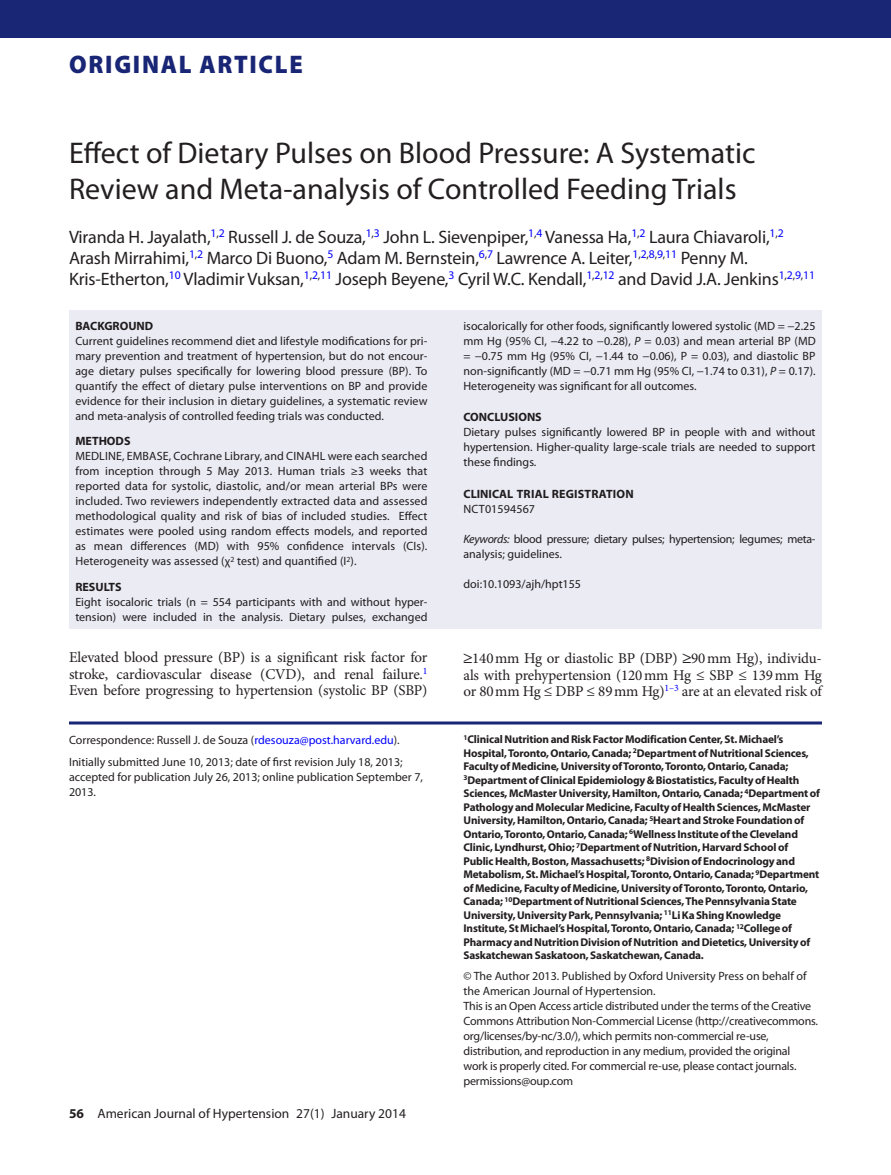
<style>
.page{position:relative;width:891px;height:1175px;background:#fff}
.page>*{position:absolute;margin:0;border:0;box-sizing:border-box;transform-origin:0 0}
.t1{font:30px/36px "Myriad Pro";color:#231f20}
.t2{font:900 25.5px "Myriad Pro";letter-spacing:.07em;color:#192575;scale:.95 1}
.t3{font:18px/21px "Myriad Pro";letter-spacing:-.01em;color:#231f20}
.t4{font:15px/16.5px "Minion Pro";letter-spacing:-.015em;color:#231f20;text-align:justify}
.t5{font:13.5px "Myriad Pro";color:#231f20}
.t6{font:12px/15px "Myriad Pro";color:#231f20;text-align:justify}
.t7{font:12px/15px "Myriad Pro";letter-spacing:-.025em;color:#231f20}
.t8{font:700 12px/15px "Myriad Pro";letter-spacing:.02em;color:#231f20}
.t9{font:700 12px "Myriad Pro";color:#231f20}
.t10{font:700 11.25px/13.5px "Myriad Pro";letter-spacing:-.015em;color:#231f20}
.s1{font-style:italic}
.s2{font-style:inherit}
.s3{font-weight:400}
.s4{font-family:"Gandhari Unicode"}
.s5{color:#00f}
.s6{font-weight:700}
</style>
<div class="page">
<div style="left:0;top:0;width:891px;height:38px;background:#192575"></div>
<hr style="left:69px;top:721px;width:753px;height:3px;background:#192575">
<div style="left:69px;top:310px;width:753px;height:318px;background:#ebebf4"></div>
<h2 class="t2" style="left:69px;top:50px;width:247px">ORIGINAL ARTICLE</h2>
<h1 class="t1" style="left:69px;top:135px;width:688px">Effect of Dietary Pulses on Blood Pressure: A Systematic<br>Review and Meta-analysis of Controlled Feeding Trials</h1>
<p class="t3" style="left:69px;top:226px;width:748px">Viranda H. Jayalath,<sup>1</sup><sup>,</sup><sup>2</sup> Russell J. de Souza,<sup>1</sup><sup>,</sup><sup>3</sup> John L. Sievenpiper,<sup>1</sup><sup>,</sup><sup>4</sup> Vanessa Ha,<sup>1</sup><sup>,</sup><sup>2</sup> Laura Chiavaroli,<sup>1</sup><sup>,</sup><sup>2<br></sup>Arash Mirrahimi,<sup>1</sup><sup>,</sup><sup>2</sup> Marco Di Buono,<sup>5</sup> Adam M. Bernstein,<sup>6</sup><sup>,</sup><sup>7</sup> Lawrence A. Leiter,<sup>1</sup><sup>,</sup><sup>2</sup><sup>,</sup><sup>8</sup><sup>,</sup><sup>9</sup><sup>,</sup><sup>11</sup> Penny M.<br>Kris-Etherton,<sup>10</sup> Vladimir Vuksan,<sup>1</sup><sup>,</sup><sup>2</sup><sup>,</sup><sup>11</sup> Joseph Beyene,<sup>3</sup> Cyril W.C. Kendall,<sup>1</sup><sup>,</sup><sup>2</sup><sup>,</sup><sup>12</sup> and David J.A. Jenkins<sup>1</sup><sup>,</sup><sup>2</sup><sup>,</sup><sup>9</sup><sup>,</sup><sup>11</sup></p>
<p class="t9" style="left:75px;top:318px;width:79px">BACKGROUND</p>
<p class="t6" style="left:75px;top:333px;width:354px">Current guidelines recommend diet and lifestyle modifications for pri&shy;mary prevention and treatment of hypertension, but do not encour&shy;age dietary pulses specifically for lowering blood pressure (BP). To quantify the effect of dietary pulse interventions on BP and provide evidence for their inclusion in dietary guidelines, a systematic review and meta-analysis of controlled feeding trials was conducted.</p>
<p class="t9" style="left:75px;top:433px;width:57px">METHODS</p>
<p class="t6" style="left:75px;top:448px;width:354px">MEDLINE, EMBASE, Cochrane Library, and CINAHL were each searched from inception through 5 May 2013. Human trials ≥3 weeks that reported data for systolic, diastolic, and/or mean arterial BPs were included. Two reviewers independently extracted data and assessed methodological quality and risk of bias of included studies. Effect estimates were pooled using random effects models, and reported as mean differences (MD) with 95% confidence intervals (CIs).<br>Heterogeneity was assessed (χ<sup>2</sup> test) and quantified (I<sup>2</sup>).</p>
<p class="t9" style="left:75px;top:579px;width:48px">RESULTS</p>
<p class="t6" style="left:75px;top:594px;width:354px">Eight isocaloric trials (n = 554 participants with and without hyper&shy;tension) were included in the analysis. Dietary pulses, exchanged</p>
<p class="t6" style="left:463px;top:318px;width:354px">isocalorically for other foods, significantly lowered systolic (MD = −2.25 mm Hg (95% CI, −4.22 to −0.28), <span class="s1">P</span> = 0.03) and mean arterial BP (MD = −0.75 mm Hg (95% CI, −1.44 to −0.06), P = 0.03), and diastolic BP non-significantly (MD = −0.71 mm Hg (95% CI, −1.74 to 0.31), <span class="s1">P</span> = 0.17).<br>Heterogeneity was significant for all outcomes.</p>
<p class="t9" style="left:463px;top:409px;width:80px">CONCLUSIONS</p>
<p class="t6" style="left:463px;top:424px;width:354px">Dietary pulses significantly lowered BP in people with and without hypertension. Higher-quality large-scale trials are needed to support these findings.</p>
<p class="t8" style="left:463px;top:486px;width:172px"><span class="s2">CLINICAL</span> Trial Registration<br><span class="s3">NCT01594567</span></p>
<p class="t7" style="left:463px;top:531px;width:353px"><span class="s1">Keywords:</span> blood pressure; dietary pulses; hypertension; legumes; meta&shy;analysis; guidelines.</p>
<p class="t6" style="left:463px;top:576px;width:119px">doi:10.1093/ajh/hpt155</p>
<p class="t4" style="left:69px;top:649px;width:360px">Elevated blood pressure (BP) is a significant risk factor for stroke, cardiovascular disease (CVD), and renal failure.<sup>1<br></sup>Even before progressing to hypertension (systolic BP (SBP)</p>
<p class="t4" style="left:463px;top:650px;width:360px"><span class="s4">≥</span>140mm Hg or diastolic BP (DBP) <span class="s4">≥</span>90mm Hg), individu&shy;als with prehypertension (120mm Hg ≤ SBP ≤ 139mm Hg or 80mm Hg ≤ DBP ≤ 89mm Hg)<sup>1–3</sup> are at an elevated risk of</p>
<p class="t6" style="left:69px;top:729px;width:335px;line-height:21.8px">Correspondence: Russell J. de Souza (<span class="s5">rdesouza@post.harvard.edu</span>).<br>Initially submitted June 10, 2013; date of first revision July 18, 2013;</p>
<p class="t6" style="left:69px;top:769px;width:355px">accepted for publication July 26, 2013; online publication September 7,<br>2013.</p>
<p class="t5" style="left:69px;top:1105px;width:338px"><span class="s6">56</span> American Journal of Hypertension 27(1) January 2014</p>
<p class="t10" style="left:463px;top:732px;width:358px"><sup>1</sup>Clinical Nutrition and Risk Factor Modification Center, St. Michael’s Hospital, Toronto, Ontario, Canada; <sup>2</sup>Department of Nutritional Sciences, Faculty of Medicine, University of Toronto, Toronto, Ontario, Canada; <sup>3</sup>Department of Clinical Epidemiology &amp; Biostatistics, Faculty of Health Sciences, McMaster University, Hamilton, Ontario, Canada; <sup>4</sup>Department of Pathology and Molecular Medicine, Faculty of Health Sciences, McMaster University, Hamilton, Ontario, Canada; <sup>5</sup>Heart and Stroke Foundation of Ontario, Toronto, Ontario, Canada; <sup>6</sup>Wellness Institute of the Cleveland Clinic, Lyndhurst, Ohio; <sup>7</sup>Department of Nutrition, Harvard School of Public Health, Boston, Massachusetts; <sup>8</sup>Division of Endocrinology and Metabolism, St. Michael’s Hospital, Toronto, Ontario, Canada; <sup>9</sup>Department of Medicine, Faculty of Medicine, University of Toronto, Toronto, Ontario, Canada; <sup>10</sup>Department of Nutritional Sciences, The Pennsylvania State University, University Park, Pennsylvania; <sup>11</sup>Li Ka Shing Knowledge Institute, St Michael’s Hospital, Toronto, Ontario, Canada; <sup>12</sup>College of Pharmacy and Nutrition Division of Nutrition and Dietetics, University of Saskatchewan Saskatoon, Saskatchewan, Canada.</p>
<p class="t6" style="left:463px;top:968px;width:356px;text-align:left">© The Author 2013. Published by Oxford University Press on behalf of the American Journal of Hypertension.<br>This is an Open Access article distributed under the terms of the Creative Commons Attribution Non-Commercial License (http://creativecommons. org/licenses/by-nc/3.0/), which permits non-commercial re-use, distribution, and reproduction in any medium, provided the original<br>work is properly cited. For commercial re-use, please contact journals. permissions@oup.com</p>
</div>
